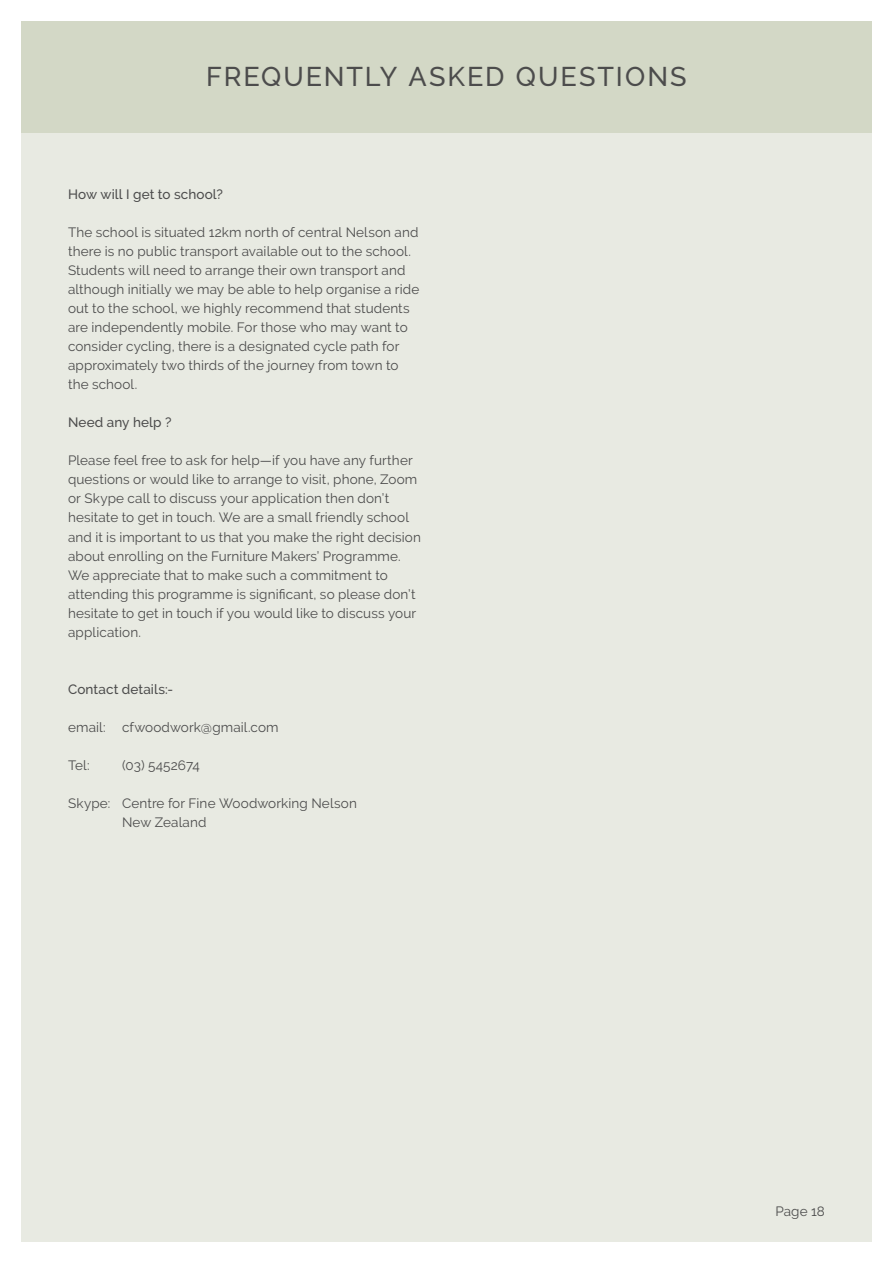
<style>
.page{position:relative;width:893px;height:1263px;background:#fff}
.page>*{position:absolute;margin:0;border:0;box-sizing:border-box;transform-origin:0 0}
.t1{font:500 27px "Raleway";letter-spacing:.075em;color:#4c4c4c}
.t2{font:13.5px/19px "Raleway";letter-spacing:.01em;color:#4c4c4c}
.t3{font:500 13.5px "Raleway";letter-spacing:.01em;color:#4c4c4c}
</style>
<div class="page">
<div style="left:21px;top:21px;width:851px;height:1221px;background:#e8eae2"></div>
<div style="left:21px;top:21px;width:851px;height:112px;background:#d3d8c6"></div>
<p class="t1" style="left:206px;top:61px;width:482px">FREQUENTLY ASKED QUESTIONS</p>
<p class="t3" style="left:68px;top:186px;width:156px">How will I get to school?</p>
<p class="t2" style="left:68px;top:222px;width:353px">The school is situated 12km north of central Nelson and there is no public transport available out to the school.<br>Students will need to arrange their own transport and although initially we may be able to help organise a ride out to the school, we highly recommend that students are independently mobile. For those who may want to consider cycling, there is a designated cycle path for approximately two thirds of the journey from town to the school.</p>
<p class="t3" style="left:68px;top:415px;width:105px">Need any help ?</p>
<p class="t2" style="left:68px;top:451px;width:354px">Please feel free to ask for help—if you have any further questions or would like to arrange to visit, phone, Zoom or Skype call to discuss your application then don’t hesitate to get in touch. We are a small friendly school and it is important to us that you make the right decision about enrolling on the Furniture Makers’ Programme.<br>We appreciate that to make such a commitment to attending this programme is significant, so please don’t hesitate to get in touch if you would like to discuss your application.</p>
<p class="t3" style="left:68px;top:681px;width:107px">Contact details:-</p>
<p class="t2" style="left:68px;top:718px;width:212px">email: cfwoodwork@gmail.com</p>
<p class="t2" style="left:68px;top:756px;width:23px">Tel:</p>
<p class="t2" style="left:122px;top:756px;width:79px">(03) 5452674</p>
<p class="t2" style="left:122px;top:794px;width:236px;text-indent:-54px">Skype: Centre for Fine Woodworking Nelson<br>New Zealand</p>
<p class="t2" style="left:775px;top:1202px;width:51px">Page 18</p>
</div>
